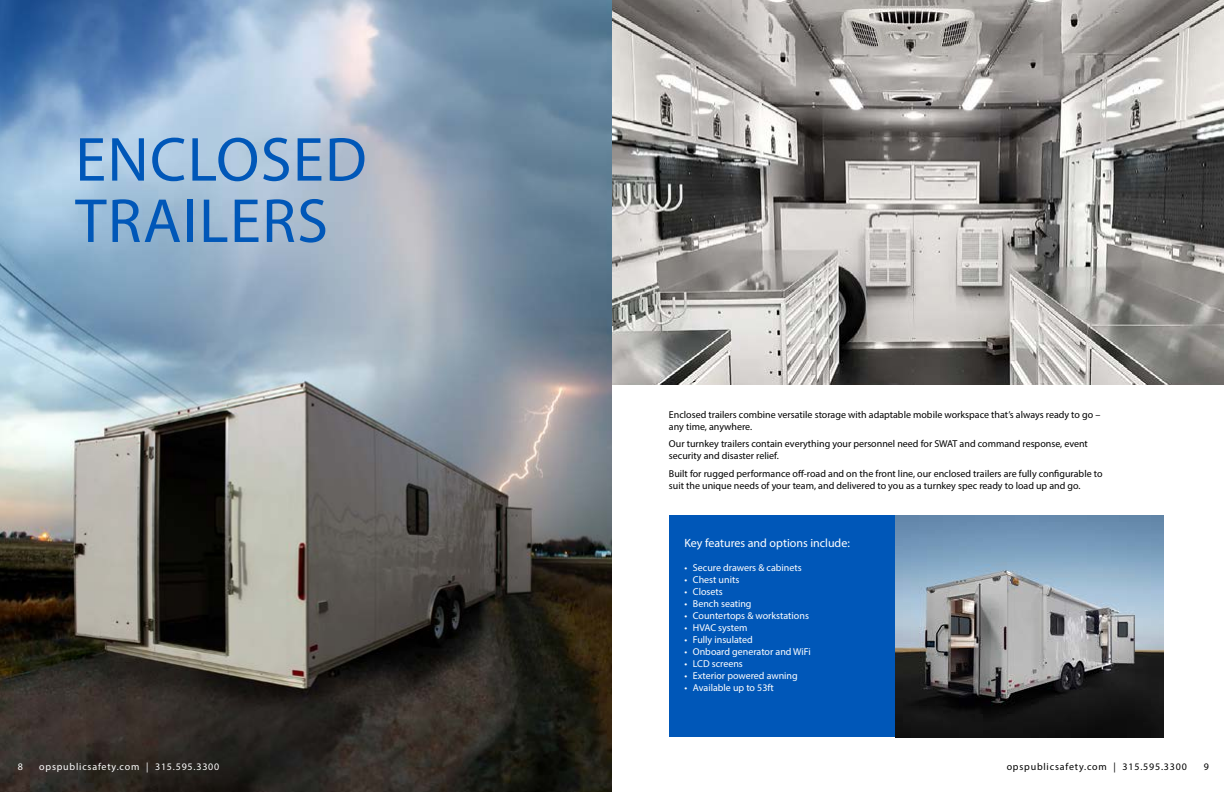
<style>
.page{position:relative;width:1224px;height:792px;background:#fff}
.page>*{position:absolute;margin:0;border:0;box-sizing:border-box;transform-origin:0 0}
.t1{font:62.8px/61.3px "Myriad Pro";letter-spacing:.02em;color:#0057b8}
.t2{font:12px "Myriad Pro";color:#fff}
.t3{font:10px/12px "Myriad Pro";color:#000}
.t4{font:10px "Myriad Pro";color:#fff}
.t5{font:10px "Myriad Pro";letter-spacing:.08em;color:#fff}
.t6{font:10px "Myriad Pro";letter-spacing:.08em;color:#000}
</style>
<div class="page">
<img style="left:0;top:0;width:612px;height:792px">
<img style="left:612px;top:0;width:612px;height:384px">
<div style="left:669px;top:515px;width:235px;height:222px;background:#0057b8"></div>
<img style="left:895px;top:515px;width:269px;height:222px">
<h1 class="t1" style="left:75px;top:128px;width:293px">ENCLOSED<br>TRAILERS</h1>
<p class="t3" style="left:669px;top:408px;width:433px">Enclosed trailers combine versatile storage with adaptable mobile workspace that’s always ready to go – any time, anywhere.</p>
<p class="t3" style="left:669px;top:438px;width:420px">Our turnkey trailers contain everything your personnel need for SWAT and command response, event security and disaster relief.</p>
<p class="t3" style="left:669px;top:467px;width:435px">Built for rugged performance off-road and on the front line, our enclosed trailers are fully configurable to suit the unique needs of your team, and delivered to you as a turnkey spec ready to load up and go.</p>
<p class="t2" style="left:684px;top:536px;width:167px">Key features and options include:</p>
<p class="t4" style="left:684px;top:562px;width:119px">• Secure drawers &amp; cabinets</p>
<p class="t4" style="left:684px;top:574px;width:56px">• Chest units</p>
<p class="t4" style="left:684px;top:586px;width:40px">• Closets</p>
<p class="t4" style="left:684px;top:598px;width:69px">• Bench seating</p>
<p class="t4" style="left:684px;top:610px;width:126px">• Countertops &amp; workstations</p>
<p class="t4" style="left:684px;top:622px;width:65px">• HVAC system</p>
<p class="t4" style="left:684px;top:634px;width:70px">• Fully insulated</p>
<p class="t4" style="left:684px;top:646px;width:128px">• Onboard generator and WiFi</p>
<p class="t4" style="left:684px;top:658px;width:60px">• LCD screens</p>
<p class="t4" style="left:684px;top:670px;width:115px">• Exterior powered awning</p>
<p class="t4" style="left:684px;top:682px;width:91px">• Available up to 53ft</p>
<p class="t4" style="left:18px;top:761px;width:7px">8</p>
<p class="t5" style="left:39px;top:761px;width:182px">opspublicsafety.com | 315.595.3300</p>
<p class="t6" style="left:1007px;top:761px;width:182px">opspublicsafety.com | 315.595.3300</p>
<p class="t3" style="left:1204px;top:761px;width:7px">9</p>
</div>
